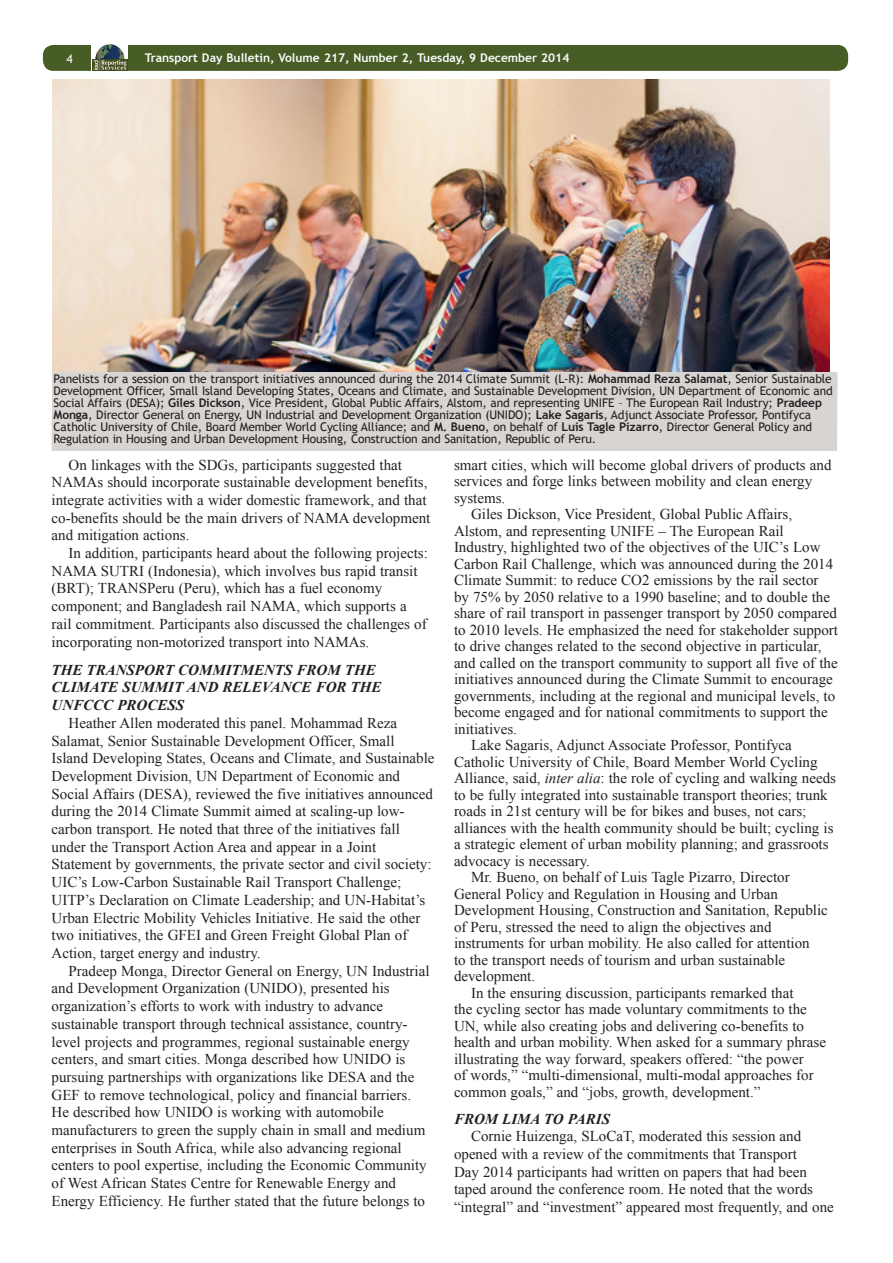
<style>
.page{position:relative;width:893px;height:1263px;background:#fff}
.page>*{position:absolute;margin:0;border:0;box-sizing:border-box;transform-origin:0 0}
.ENB_-_Body{font:15px/17.7px "Times New Roman";color:#231f20}
.ENB_-_Headline_3{font:italic 700 15px/17.7px "Times New Roman";color:#231f20}
.Image_caption{font:12px/12px "Trebuchet MS";letter-spacing:-.01em;color:#231f20}
.t1{font:700 12px "Trebuchet MS";color:#fbfdfe}
.t2{font:12px "Trebuchet MS";color:#fff}
.s1{font-weight:700}
.s2{font-style:italic}
</style>
<div class="page">
<div style="left:43px;top:45px;width:805px;height:26px;background:#485c26;border-radius:10px"></div>
<svg style="left:91px;top:45px;width:37px;height:26px"></svg>
<img style="left:92px;top:44px;width:35px;height:27px">
<img style="left:52px;top:80px;width:778px;height:291px">
<div style="left:52px;top:372px;width:785px;height:79px;background:#d7d4d2"></div>
<p class="t2" style="left:67px;top:51px;width:8px">4</p>
<p class="t1" style="left:145px;top:50px;width:426px">Transport Day Bulletin, Volume 217, Number 2, Tuesday, 9 December 2014</p>
<p class="Image_caption" style="left:54px;top:373px;width:781px">Panelists for a session on the transport initiatives announced during the 2014 Climate Summit (L-R): <span class="s1">Mohammad Reza Salamat</span>, Senior Sustainable Development Officer, Small Island Developing States, Oceans and Climate, and Sustainable Development Division, UN Department of Economic and Social Affairs (DESA); <span class="s1">Giles Dickson</span>, Vice President, Global Public Affairs, Alstom, and representing UNIFE – The European Rail Industry; <span class="s1">Pradeep Monga</span>, Director General on Energy, UN Industrial and Development Organization (UNIDO); <span class="s1">Lake Sagaris</span>, Adjunct Associate Professor, Pontifyca Catholic University of Chile, Board Member World Cycling Alliance; and <span class="s1">M. Bueno</span>, on behalf of <span class="s1">Luis Tagle Pizarro</span>, Director General Policy and Regulation in Housing and Urban Development Housing, Construction and Sanitation, Republic of Peru.</p>
<p class="ENB_-_Body" style="left:52px;top:455px;width:380px;text-indent:17px">On linkages with the SDGs, participants suggested that NAMAs should incorporate sustainable development benefits, integrate activities with a wider domestic framework, and that co-benefits should be the main drivers of NAMA development and mitigation actions.</p>
<p class="ENB_-_Body" style="left:52px;top:544px;width:378px;text-indent:17px">In addition, participants heard about the following projects:<br>NAMA SUTRI (Indonesia), which involves bus rapid transit (BRT); TRANSPeru (Peru), which has a fuel economy component; and Bangladesh rail NAMA, which supports a rail commitment. Participants also discussed the challenges of incorporating non-motorized transport into NAMAs.</p>
<p class="ENB_-_Headline_3" style="left:52px;top:660px;width:331px">THE TRANSPORT COMMITMENTS FROM THE<br>CLIMATE SUMMIT AND RELEVANCE FOR THE<br>UNFCCC PROCESS</p>
<p class="ENB_-_Body" style="left:52px;top:714px;width:384px;text-indent:17px">Heather Allen moderated this panel. Mohammad Reza Salamat, Senior Sustainable Development Officer, Small Island Developing States, Oceans and Climate, and Sustainable Development Division, UN Department of Economic and Social Affairs (DESA), reviewed the five initiatives announced during the 2014 Climate Summit aimed at scaling-up low&shy;carbon transport. He noted that three of the initiatives fall under the Transport Action Area and appear in a Joint Statement by governments, the private sector and civil society:<br>UIC’s Low-Carbon Sustainable Rail Transport Challenge; UITP’s Declaration on Climate Leadership; and UN-Habitat’s Urban Electric Mobility Vehicles Initiative. He said the other two initiatives, the GFEI and Green Freight Global Plan of Action, target energy and industry.</p>
<p class="ENB_-_Body" style="left:52px;top:961px;width:379px;text-indent:17px">Pradeep Monga, Director General on Energy, UN Industrial and Development Organization (UNIDO), presented his organization’s efforts to work with industry to advance sustainable transport through technical assistance, country&shy;level projects and programmes, regional sustainable energy centers, and smart cities. Monga described how UNIDO is pursuing partnerships with organizations like DESA and the GEF to remove technological, policy and financial barriers.<br>He described how UNIDO is working with automobile manufacturers to green the supply chain in small and medium enterprises in South Africa, while also advancing regional centers to pool expertise, including the Economic Community of West African States Centre for Renewable Energy and Energy Efficiency. He further stated that the future belongs to</p>
<p class="ENB_-_Body" style="left:454px;top:456px;width:379px;line-height:16.5px">smart cities, which will become global drivers of products and services and forge links between mobility and clean energy systems.</p>
<p class="ENB_-_Body" style="left:454px;top:505px;width:386px;line-height:16.5px;text-indent:17px">Giles Dickson, Vice President, Global Public Affairs, Alstom, and representing UNIFE – The European Rail Industry, highlighted two of the objectives of the UIC’s Low Carbon Rail Challenge, which was announced during the 2014<br>Climate Summit: to reduce CO2 emissions by the rail sector<br>by 75% by 2050 relative to a 1990 baseline; and to double the share of rail transport in passenger transport by 2050 compared to 2010 levels. He emphasized the need for stakeholder support to drive changes related to the second objective in particular, and called on the transport community to support all five of the initiatives announced during the Climate Summit to encourage governments, including at the regional and municipal levels, to become engaged and for national commitments to support the initiatives.</p>
<p class="ENB_-_Body" style="left:454px;top:736px;width:384px;line-height:16.5px;text-indent:17px">Lake Sagaris, Adjunct Associate Professor, Pontifyca Catholic University of Chile, Board Member World Cycling Alliance, said, <span class="s2">inter alia</span>: the role of cycling and walking needs to be fully integrated into sustainable transport theories; trunk roads in 21st century will be for bikes and buses, not cars; alliances with the health community should be built; cycling is a strategic element of urban mobility planning; and grassroots advocacy is necessary.</p>
<p class="ENB_-_Body" style="left:454px;top:868px;width:375px;line-height:16.5px;text-indent:17px">Mr. Bueno, on behalf of Luis Tagle Pizarro, Director General Policy and Regulation in Housing and Urban Development Housing, Construction and Sanitation, Republic of Peru, stressed the need to align the objectives and instruments for urban mobility. He also called for attention<br>to the transport needs of tourism and urban sustainable development.</p>
<p class="ENB_-_Body" style="left:454px;top:984px;width:374px;line-height:16.5px;text-indent:17px">In the ensuring discussion, participants remarked that<br>the cycling sector has made voluntary commitments to the UN, while also creating jobs and delivering co-benefits to health and urban mobility. When asked for a summary phrase illustrating the way forward, speakers offered: “the power<br>of words,” “multi-dimensional, multi-modal approaches for common goals,” and “jobs, growth, development.”</p>
<p class="ENB_-_Headline_3" style="left:454px;top:1109px;width:158px">FROM LIMA TO PARIS</p>
<p class="ENB_-_Body" style="left:454px;top:1127px;width:381px;text-indent:17px">Cornie Huizenga, SLoCaT, moderated this session and opened with a review of the commitments that Transport<br>Day 2014 participants had written on papers that had been taped around the conference room. He noted that the words “integral” and “investment” appeared most frequently, and one</p>
</div>
